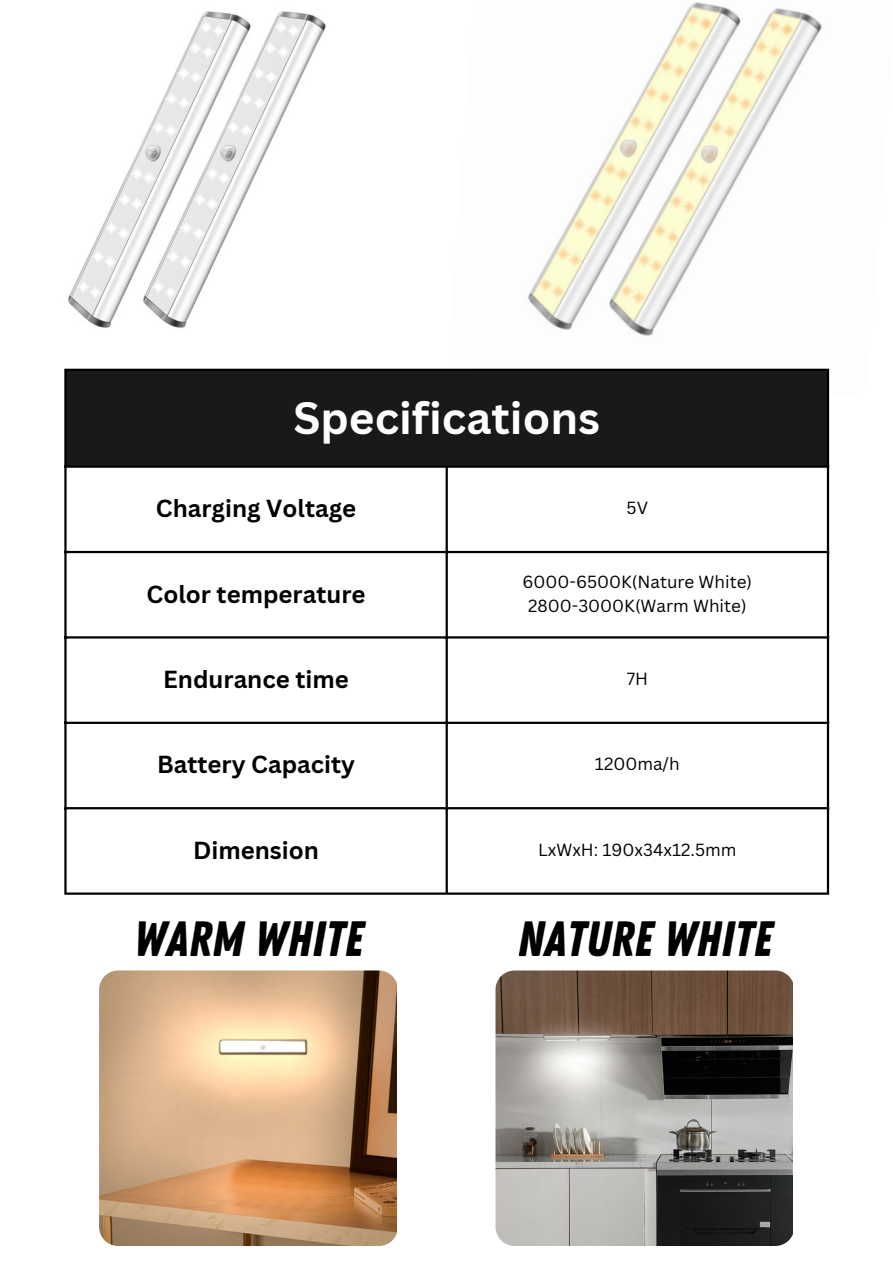
<style>
.page{position:relative;width:893px;height:1264px;background:#fff}
.page>*{position:absolute;margin:0;border:0;box-sizing:border-box;transform-origin:0 0}
.t1{font:49.5px "Zing Rust Base";color:#000}
.t2{font:700 44.1px "Canva Sans";color:#fff}
.t3{font:700 24px "Canva Sans";color:#000}
.t4{font:17.1px "Canva Sans";color:#000}
</style>
<div class="page">
<img style="left:64px;top:11px;width:329px;height:358px">
<img style="left:447px;top:2px;width:383px;height:394px">
<div style="left:65px;top:369px;width:763px;height:98px;background:#191919"></div>
<hr style="left:64px;top:371px;width:3px;height:521px;background:#000">
<hr style="left:445px;top:468px;width:3px;height:424px;background:#000">
<hr style="left:826px;top:371px;width:3px;height:521px;background:#000">
<hr style="left:64px;top:369px;width:765px;height:2px;background:#000">
<hr style="left:64px;top:465px;width:765px;height:3px;background:#000">
<hr style="left:64px;top:551px;width:765px;height:2px;background:#000">
<hr style="left:64px;top:636px;width:765px;height:2px;background:#000">
<hr style="left:64px;top:721px;width:765px;height:3px;background:#000">
<hr style="left:64px;top:807px;width:765px;height:2px;background:#000">
<hr style="left:64px;top:892px;width:765px;height:2px;background:#000">
<img style="left:495px;top:970px;width:297px;height:275px">
<img style="left:99px;top:970px;width:297px;height:275px">
<p class="t2" style="left:293px;top:387px;width:308px">Specifications</p>
<p class="t3" style="left:156px;top:491px;width:202px">Charging Voltage</p>
<p class="t4" style="left:626px;top:495px;width:23px">5V</p>
<p class="t3" style="left:146px;top:577px;width:220px">Color temperature</p>
<p class="t4" style="left:522px;top:569px;width:231px">6000-6500K(Nature White)</p>
<p class="t4" style="left:528px;top:593px;width:220px">2800-3000K(Warm White)</p>
<p class="t3" style="left:163px;top:662px;width:187px">Endurance time</p>
<p class="t4" style="left:626px;top:666px;width:23px">7H</p>
<p class="t3" style="left:157px;top:747px;width:199px">Battery Capacity</p>
<p class="t4" style="left:595px;top:751px;width:86px">1200ma/h</p>
<p class="t3" style="left:193px;top:833px;width:127px">Dimension</p>
<p class="t4" style="left:538px;top:837px;width:200px">LxWxH: 190x34x12.5mm</p>
<p class="t1" style="left:134px;top:910px;width:230px">WARM WHITE</p>
<h1 class="t1" style="left:517px;top:910px;width:256px">NATURE WHITE</h1>
</div>
